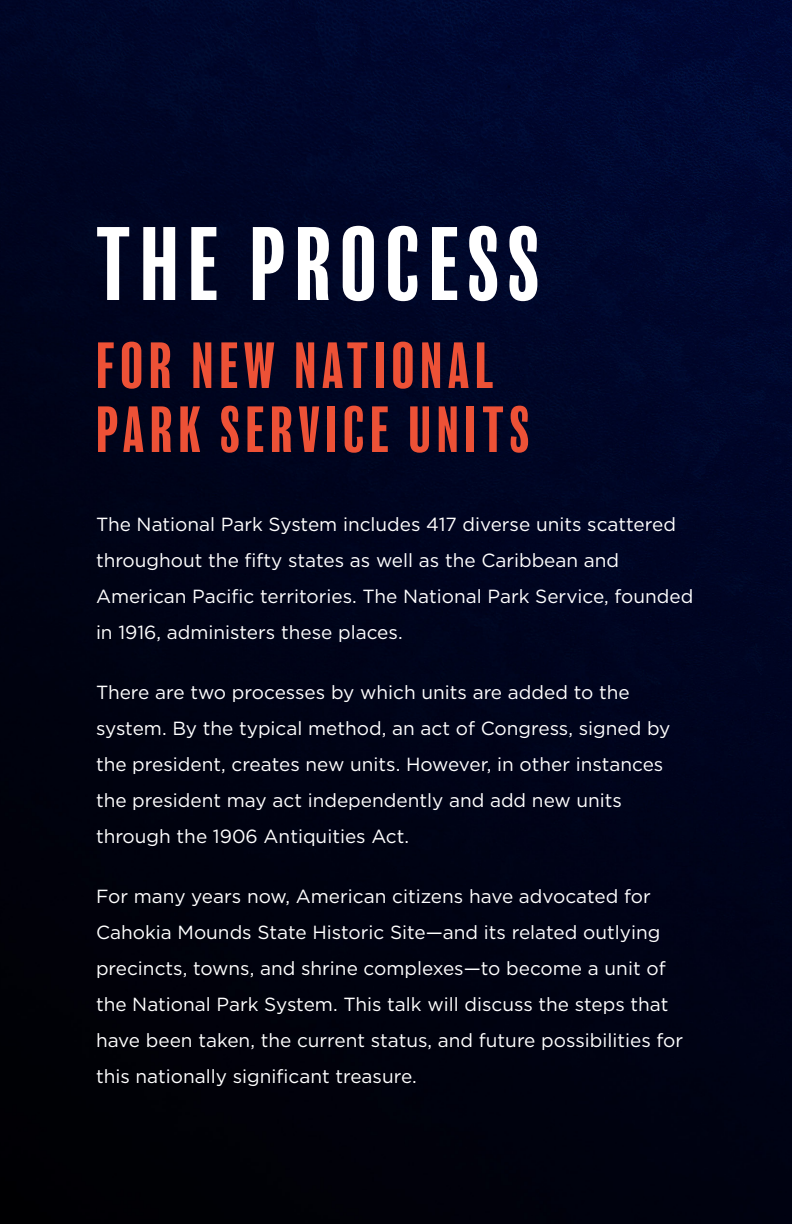
<style>
.page{position:relative;width:792px;height:1224px;background:#fff}
.page>*{position:absolute;margin:0;border:0;box-sizing:border-box;transform-origin:0 0}
.T1{font:condensed 96px "Balboa";letter-spacing:.1em;color:#fff}
.T2{font:condensed 60px/64px "Balboa";letter-spacing:.1em;color:#ed5136}
.P_abstract{font:19px/36px "Gotham";color:#fff}
</style>
<div class="page">
<img style="left:0;top:0;width:792px;height:1224px">
<p class="T1" style="left:96px;top:215px;width:444px">THE PROCESS</p>
<p class="T2" style="left:96px;top:335px;width:434px">FOR NEW NATIONAL<br>PARK SERVICE UNITS</p>
<p class="P_abstract" style="left:96px;top:506px;width:599px">The National Park System includes 417 diverse units scattered throughout the fifty states as well as the Caribbean and American Pacific territories. The National Park Service, founded in 1916, administers these places.</p>
<p class="P_abstract" style="left:96px;top:674px;width:576px">There are two processes by which units are added to the system. By the typical method, an act of Congress, signed by the president, creates new units. However, in other instances the president may act independently and add new units through the 1906 Antiquities Act.</p>
<p class="P_abstract" style="left:96px;top:878px;width:589px">For many years now, American citizens have advocated for Cahokia Mounds State Historic Site—and its related outlying precincts, towns, and shrine complexes—to become a unit of the National Park System. This talk will discuss the steps that have been taken, the current status, and future possibilities for this nationally significant treasure.</p>
</div>
